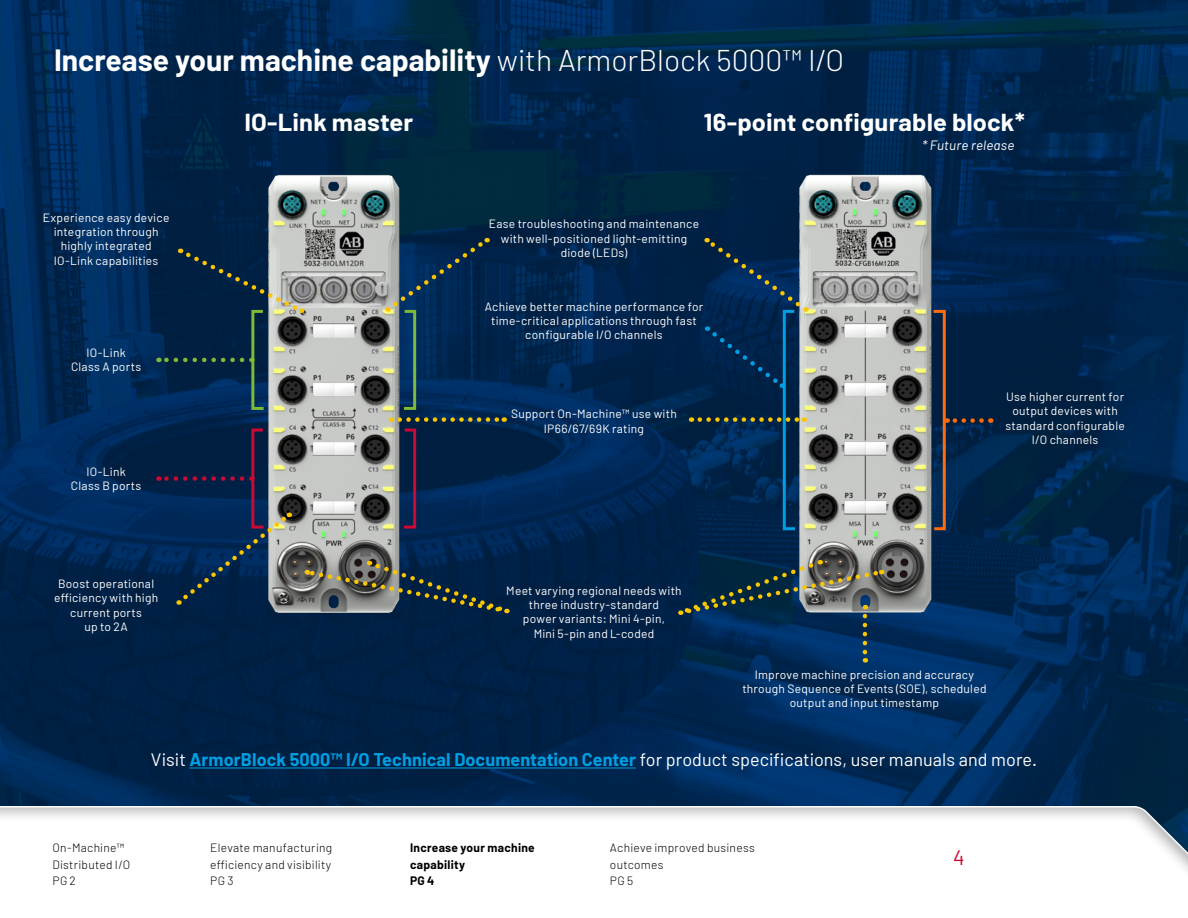
<style>
.page{position:relative;width:1188px;height:918px;background:#fff}
.page>*{position:absolute;margin:0;border:0;box-sizing:border-box;transform-origin:0 0}
.t1{font:700 30px "Barlow";color:#fff}
.t2{font:700 24px "Barlow";letter-spacing:.005em;color:#fff;scale:1.06 1}
.t3{font:21px "Barlow";color:#cc0935}
.t4{font:18px "Barlow";letter-spacing:.005em;color:#fff}
.t5{font:italic 13.5px "Barlow";letter-spacing:.015em;color:#fff}
.t6{font:12px/14.4px "Barlow";letter-spacing:.025em;color:#fff;text-align:center}
.t7{font:300 12px/16.5px "Barlow";letter-spacing:.02em;color:#000}
.t8{font:700 12px/16.5px "Barlow";letter-spacing:.025em;color:#000}
.s1{font-weight:300}
.s2{font-weight:700;color:#009fe3}
</style>
<div class="page">
<img style="left:0;top:0;width:1188px;height:795px">
<img style="left:781px;top:162px;width:167px;height:471px">
<img style="left:97px;top:159px;width:470px;height:470px">
<svg style="left:306px;top:560px;width:202px;height:55px;background:#3d4c54"></svg>
<svg style="left:158px;top:249px;width:145px;height:162px;background:#2a4458"></svg>
<svg style="left:931px;top:308px;width:51px;height:224px;background:#122843"></svg>
<svg style="left:158px;top:427px;width:134px;height:178px;background:#223a57"></svg>
<svg style="left:679px;top:560px;width:203px;height:103px;background:#1f3e57"></svg>
<svg style="left:700px;top:237px;width:107px;height:295px;background:#123659"></svg>
<hr style="left:190px;top:768px;width:446px;height:1px;background:#009fe3">
<svg style="left:388px;top:237px;width:101px;height:174px;background:#183c5d"></svg>
<svg style="left:400px;top:417px;width:105px;height:113px;background:#0a2549"></svg>
<div style="left:0;top:795px;width:1188px;height:123px;background:#000;opacity:.3"></div>
<svg style="left:0;top:805px;width:1188px;height:113px"></svg>
<h1 class="t1" style="left:54px;top:41px;width:792px">Increase your machine capability <span class="s1">with ArmorBlock 5000™ I/O</span></h1>
<h2 class="t2" style="left:244px;top:107px;width:161px">IO-Link master</h2>
<h2 class="t2" style="left:704px;top:107px;width:304px">16-point configurable block*</h2>
<p class="t6" style="left:43px;top:210px;width:128px">Experience easy device integration through highly integrated<br>IO-Link capabilities</p>
<p class="t6" style="left:71px;top:345px;width:72px">IO-Link<br>Class A ports</p>
<p class="t6" style="left:71px;top:464px;width:72px">IO-Link<br>Class B ports</p>
<p class="t6" style="left:54px;top:576px;width:106px">Boost operational efficiency with high current ports<br>up to 2A</p>
<p class="t6" style="left:489px;top:216px;width:212px">Ease troubleshooting and maintenance with well-positioned light-emitting diode (LEDs)</p>
<p class="t6" style="left:485px;top:299px;width:220px">Achieve better machine performance for time-critical applications through fast configurable I/O channels</p>
<p class="t6" style="left:511px;top:406px;width:167px">Support On-Machine™ use with<br>IP66/67/69K rating</p>
<p class="t5" style="left:922px;top:137px;width:94px">* Future release</p>
<p class="t6" style="left:1005px;top:389px;width:121px">Use higher current for output devices with standard configurable<br>I/O channels</p>
<p class="t6" style="left:506px;top:583px;width:177px">Meet varying regional needs with three industry-standard<br>power variants: Mini 4-pin,<br>Mini 5-pin and L-coded</p>
<p class="t6" style="left:742px;top:667px;width:246px">Improve machine precision and accuracy through Sequence of Events (SOE), scheduled output and input timestamp</p>
<h3 class="t4" style="left:151px;top:749px;width:888px">Visit <span class="s2">ArmorBlock 5000™ I/O Technical Documentation Center</span> for product specifications, user manuals and more.</h3>
<p class="t7" style="left:52px;top:839px;width:79px">On-Machine™<br>Distributed I/O<br>PG 2</p>
<p class="t7" style="left:210px;top:839px;width:123px;text-align:justify">Elevate manufacturing efficiency and visibility PG 3</p>
<p class="t8" style="left:410px;top:840px;width:126px">Increase your machine capability<br>PG 4</p>
<p class="t7" style="left:610px;top:839px;width:146px">Achieve improved business outcomes<br>PG 5</p>
<h3 class="t3" style="left:953px;top:844px;width:13px">4</h3>
</div>
